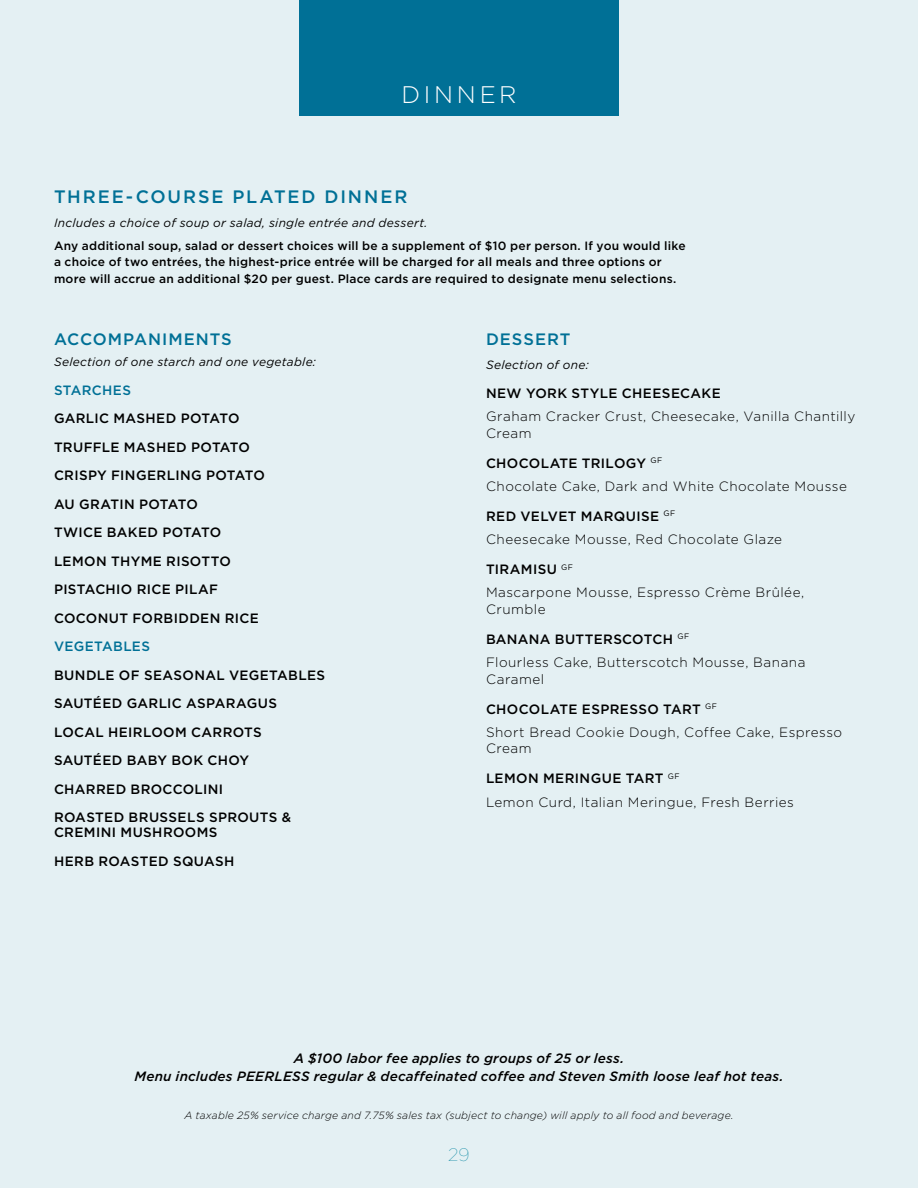
<style>
.page{position:relative;width:918px;height:1188px;background:#e4f0f3}
.page>*{position:absolute;margin:0;border:0;box-sizing:border-box;transform-origin:0 0}
.t1{font:300 24px "Gotham";letter-spacing:.155em;color:#fff}
.t2{font:500 18px "Gotham";letter-spacing:.105em;color:#007096}
.t3{font:100 18px "Gotham";color:#00839e}
.t4{font:500 16.5px "Gotham";letter-spacing:.06em;color:#007096}
.t5{font:300 13.5px/23.2px "Gotham";letter-spacing:.035em;color:#000}
.t6{font:500 13.5px/28.5px "Gotham";letter-spacing:.025em;color:#000}
.t7{font:italic 500 13.5px/18px "Gotham";letter-spacing:.015em;color:#000;text-align:center}
.t8{font:500 13.5px "Gotham";letter-spacing:.025em;color:#007096}
.t9{font:500 12px/16.5px "Gotham";letter-spacing:.02em;color:#000}
.t10{font:italic 12px "Gotham";letter-spacing:.02em;color:#000}
.t11{font:italic 300 10.5px "Gotham";letter-spacing:.015em;color:#000}
.s1{font-weight:500}
</style>
<div class="page">
<div style="left:299px;top:0;width:320px;height:116px;background:#007096"></div>
<h1 class="t1" style="left:402px;top:80px;width:116px">DINNER</h1>
<h2 class="t2" style="left:54px;top:185px;width:355px">THREE-COURSE PLATED DINNER</h2>
<p class="t10" style="left:54px;top:215px;width:375px">Includes a choice of soup or salad, single entrée and dessert.</p>
<p class="t9" style="left:54px;top:237px;width:633px">Any additional soup, salad or dessert choices will be a supplement of $10 per person. If you would like a choice of two entrées, the highest-price entrée will be charged for all meals and three options or more will accrue an additional $20 per guest. Place cards are required to designate menu selections.</p>
<p class="t4" style="left:54px;top:328px;width:179px">ACCOMPANIMENTS</p>
<p class="t10" style="left:54px;top:355px;width:264px">Selection of one starch and one vegetable:</p>
<p class="t8" style="left:54px;top:381px;width:79px">STARCHES</p>
<p class="t6" style="left:54px;top:404px;width:212px">GARLIC MASHED POTATO<br>TRUFFLE MASHED POTATO<br>CRISPY FINGERLING POTATO<br>AU GRATIN POTATO<br>TWICE BAKED POTATO<br>LEMON THYME RISOTTO<br>PISTACHIO RICE PILAF<br>COCONUT FORBIDDEN RICE</p>
<p class="t8" style="left:54px;top:638px;width:98px">VEGETABLES</p>
<p class="t6" style="left:54px;top:661px;width:273px">BUNDLE OF SEASONAL VEGETABLES<br>SAUTÉED GARLIC ASPARAGUS<br>LOCAL HEIRLOOM CARROTS<br>SAUTÉED BABY BOK CHOY<br>CHARRED BROCCOLINI<br>ROASTED BRUSSELS SPROUTS &amp;</p>
<p class="t6" style="left:54px;top:818px;width:182px">CREMINI MUSHROOMS<br>HERB ROASTED SQUASH</p>
<p class="t4" style="left:486px;top:328px;width:86px">DESSERT</p>
<p class="t10" style="left:486px;top:358px;width:104px">Selection of one:</p>
<p class="t6" style="left:486px;top:379px;width:236px">NEW YORK STYLE CHEESECAKE</p>
<p class="t5" style="left:486px;top:408px;width:371px;line-height:16.5px">Graham Cracker Crust, Cheesecake, Vanilla Chantilly<br>Cream</p>
<p class="t5" style="left:486px;top:451px;width:362px"><span class="s1">CHOCOLATE TRILOGY</span> <sup>GF<br></sup>Chocolate Cake, Dark and White Chocolate Mousse</p>
<p class="t5" style="left:486px;top:504px;width:298px"><span class="s1">RED VELVET MARQUISE</span> <sup>GF<br></sup>Cheesecake Mousse, Red Chocolate Glaze</p>
<p class="t5" style="left:486px;top:557px;width:320px"><span class="s1">TIRAMISU</span> <sup>GF<br></sup>Mascarpone Mousse, Espresso Crème Brûlée,</p>
<p class="t5" style="left:486px;top:597px;width:61px">Crumble</p>
<p class="t5" style="left:486px;top:627px;width:321px"><span class="s1">BANANA BUTTERSCOTCH</span> <sup>GF<br></sup>Flourless Cake, Butterscotch Mousse, Banana</p>
<p class="t5" style="left:486px;top:667px;width:60px">Caramel</p>
<p class="t5" style="left:486px;top:697px;width:358px"><span class="s1">CHOCOLATE ESPRESSO TART</span> <sup>GF<br></sup>Short Bread Cookie Dough, Coffee Cake, Espresso</p>
<p class="t5" style="left:486px;top:737px;width:47px">Cream</p>
<p class="t5" style="left:486px;top:767px;width:309px"><span class="s1">LEMON MERINGUE TART</span> <sup>GF<br></sup>Lemon Curd, Italian Meringue, Fresh Berries</p>
<p class="t7" style="left:135px;top:1049px;width:650px">A $100 labor fee applies to groups of 25 or less.<br>Menu includes PEERLESS regular &amp; decaffeinated coffee and Steven Smith loose leaf hot teas.</p>
<p class="t11" style="left:184px;top:1109px;width:551px">A taxable 25% service charge and 7.75% sales tax (subject to change) will apply to all food and beverage.</p>
<h2 class="t3" style="left:448px;top:1143px;width:23px">29</h2>
</div>
